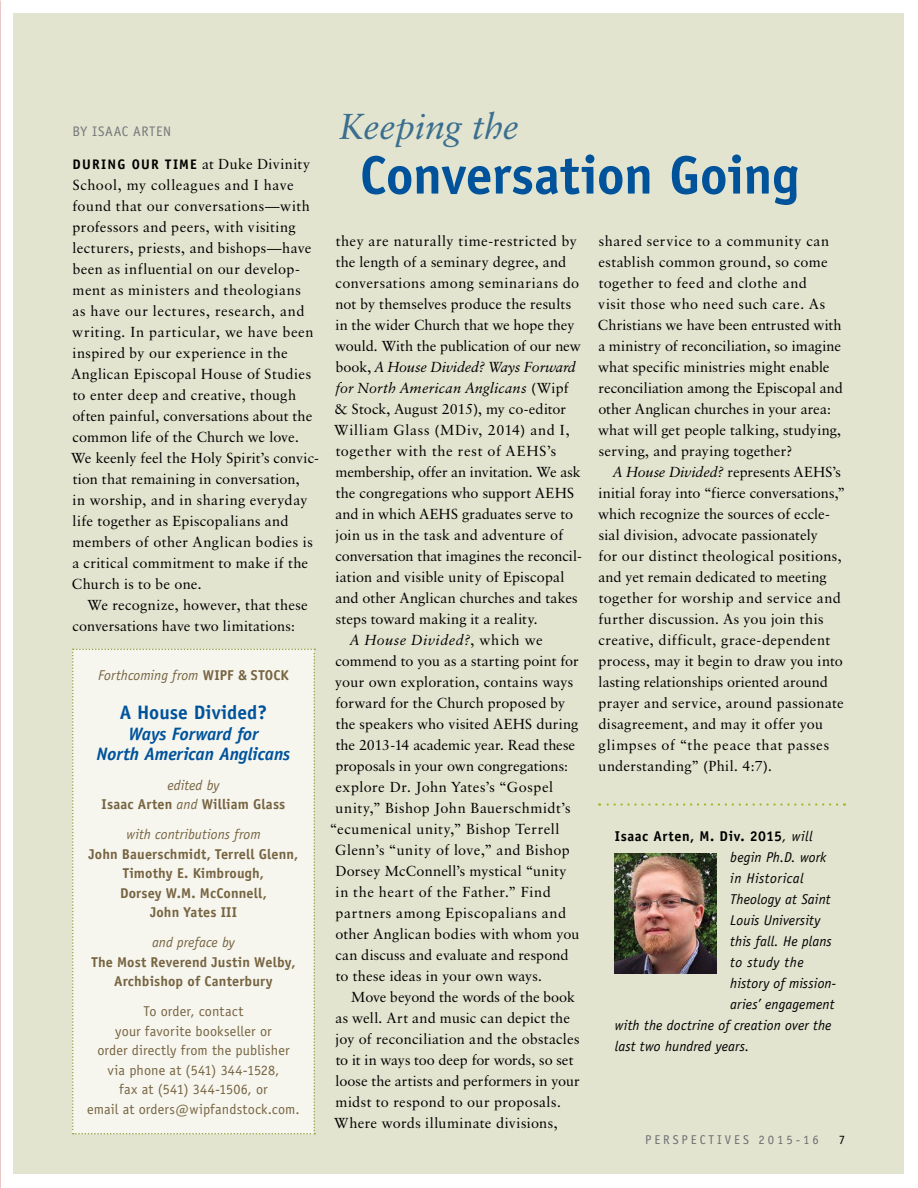
<style>
.page{position:relative;width:918px;height:1188px;background:#fff}
.page>*{position:absolute;margin:0;border:0;box-sizing:border-box;transform-origin:0 0}
.Headline_1{font:700 54px "Officina Sans";letter-spacing:-.01em;color:#00539b}
.Headline_2___serif{font:italic 36px "Classical Garamond BT";letter-spacing:.005em;color:#3b6e8f}
.SAN_SERIF___no_inden{font:700 19.5px "Officina Sans";color:#00539b}
.SAN_SERIF___no_inden-2{font:italic 700 18px/19.5px "Officina Sans";letter-spacing:-.01em;color:#00539b;text-align:center}
.SERIF___indent{font:14.55px/21px "Classical Garamond BT";letter-spacing:.015em;color:#000}
.SERIF___no_indent{font:14.55px/21px "Classical Garamond BT";letter-spacing:.025em;color:#000}
.SERIF___indent-2{font:14.55px "Classical Garamond BT";letter-spacing:.035em;color:#000}
.SERIF___indent-3{font:14.55px "Classical Garamond BT";letter-spacing:-.005em;color:#000}
.SERIF___indent-4{font:14.55px "Classical Garamond BT";letter-spacing:.045em;color:#000}
.SERIF___indent-5{font:italic 14.55px "Classical Garamond BT";letter-spacing:.045em;color:#000}
.SAN_SERIF___no_inden-3{font:700 14.25px/19.5px "Officina Sans";letter-spacing:.01em;color:#776441;text-align:center}
.writer_credit{font:italic 14.25px "Officina Sans";letter-spacing:.01em;color:#000}
.SAN_SERIF___no_inden-4{font:14.25px/19.5px "Officina Sans";letter-spacing:.01em;color:#776441;text-align:center}
.writer_credit-2{font:700 14.25px "Officina Sans";letter-spacing:.04em;color:#000}
.SAN_SERIF___no_inden-5{font:italic 14.25px "Officina Sans";color:#776441}
.writer_credit-3{font:italic 14.25px "Officina Sans";letter-spacing:.03em;color:#000}
.writer_credit-4{font:italic 14.25px "Officina Sans";letter-spacing:.035em;color:#000}
.Byline{font:13.8px "Officina Sans";letter-spacing:.04em;color:#77787b}
.SERIF___no_indent-2{font:12.75px "Officina Sans";letter-spacing:.23em;color:#6d6e71}
.SERIF___no_indent-3{font:12.75px "Officina Sans";color:#000}
.s1{font-family:"Officina Sans";font-weight:700;font-size:13.8px}
.s2{font-weight:700;font-style:normal}
.s3{font-weight:400;font-style:italic}
.s4{font-style:italic}
.s5{font-style:normal}
</style>
<div class="page">
<div style="left:14px;top:14px;width:890px;height:1160px;background:#e2e4cf"></div>
<img style="left:615px;top:854px;width:102px;height:120px">
<svg style="left:599px;top:803px;width:238px;height:3px"></svg>
<div style="left:72px;top:649px;width:243px;height:485px;background:#f6f6ef"></div>
<p class="Byline" style="left:72px;top:123px;width:100px">BY ISAAC ARTEN</p>
<p class="SERIF___no_indent" style="left:71px;top:153px;width:249px"><span class="s1">DURING OUR TIME</span> at Duke Divinity School, my colleagues and I have found that our conversations—with professors and peers, with visiting lecturers, priests, and bishops—have been as influential on our develop&shy;ment as ministers and theologians<br>as have our lectures, research, and writing. In particular, we have been inspired by our experience in the Anglican Episcopal House of Studies to enter deep and creative, though often painful, conversations about the common life of the Church we love.<br>We keenly feel the Holy Spirit’s convic&shy;tion that remaining in conversation,<br>in worship, and in sharing everyday life together as Episcopalians and members of other Anglican bodies is a critical commitment to make if the Church is to be one.</p>
<p class="SERIF___indent" style="left:72px;top:594px;width:237px;text-indent:15px">We recognize, however, that these conversations have two limitations:</p>
<p class="SAN_SERIF___no_inden-5" style="left:98px;top:667px;width:192px">Forthcoming from <span class="s2">WIPF &amp; STOCK</span></p>
<p class="SAN_SERIF___no_inden" style="left:120px;top:701px;width:149px">A House Divided?</p>
<p class="SAN_SERIF___no_inden-2" style="left:97px;top:724px;width:195px">Ways Forward for<br>North American Anglicans</p>
<p class="SAN_SERIF___no_inden-3" style="left:102px;top:775px;width:185px"><span class="s3">edited by<br></span>Isaac Arten <span class="s3">and</span> William Glass</p>
<p class="SAN_SERIF___no_inden-3" style="left:88px;top:825px;width:212px"><span class="s3">with contributions from<br></span>John Bauerschmidt, Terrell Glenn,<br>Timothy E. Kimbrough,<br>Dorsey W.M. McConnell,<br>John Yates III</p>
<p class="SAN_SERIF___no_inden-3" style="left:91px;top:933px;width:206px"><span class="s3">and preface by<br></span>The Most Reverend Justin Welby,<br>Archbishop of Canterbury</p>
<p class="SAN_SERIF___no_inden-4" style="left:87px;top:1002px;width:214px">To order, contact<br>your favorite bookseller or<br>order directly from the publisher via phone at (541) 344-1528,<br>fax at (541) 344-1506, or<br>email at orders@wipfandstock.com.</p>
<p class="Headline_2___serif" style="left:340px;top:105px;width:181px">Keeping the</p>
<p class="Headline_1" style="left:360px;top:142px;width:441px">Conversation Going</p>
<p class="SERIF___indent" style="left:334px;top:230px;width:249px">they are naturally time-restricted by the length of a seminary degree, and conversations among seminarians do not by themselves produce the results in the wider Church that we hope they would. With the publication of our new book, <span class="s4">A House Divided? Ways Forward for North American Anglicans</span> (Wipf &amp; Stock, August 2015), my co-editor William Glass (MDiv, 2014) and I, together with the rest of AEHS’s membership, offer an invitation. We ask the congregations who support AEHS and in which AEHS graduates serve to join us in the task and adventure of conversation that imagines the reconcil&shy;iation and visible unity of Episcopal and other Anglican churches and takes steps toward making it a reality.</p>
<p class="SERIF___indent-5" style="left:351px;top:631px;width:194px">A House Divided?<span class="s5">, which we</span></p>
<p class="SERIF___indent" style="left:335px;top:650px;width:245px">commend to you as a starting point for</p>
<p class="SERIF___indent" style="left:335px;top:671px;width:239px">your own exploration, contains ways</p>
<p class="SERIF___indent" style="left:335px;top:692px;width:231px">forward for the Church proposed by</p>
<p class="SERIF___indent" style="left:336px;top:713px;width:244px">the speakers who visited AEHS during</p>
<p class="SERIF___indent" style="left:336px;top:734px;width:241px">the 2013-14 academic year. Read these</p>
<p class="SERIF___indent-3" style="left:336px;top:757px;width:234px">proposals in your own congregations:</p>
<p class="SERIF___indent" style="left:335px;top:776px;width:219px">explore Dr. John Yates’s “Gospel</p>
<p class="SERIF___indent" style="left:336px;top:797px;width:236px">unity,” Bishop John Bauerschmidt’s</p>
<p class="SERIF___indent-2" style="left:330px;top:820px;width:231px">“ecumenical unity,” Bishop Terrell</p>
<p class="SERIF___indent" style="left:335px;top:839px;width:236px">Glenn’s “unity of love,” and Bishop</p>
<p class="SERIF___indent" style="left:335px;top:860px;width:233px">Dorsey McConnell’s mystical “unity</p>
<p class="SERIF___indent-2" style="left:336px;top:883px;width:217px">in the heart of the Father.” Find</p>
<p class="SERIF___indent-4" style="left:336px;top:904px;width:232px">partners among Episcopalians and</p>
<p class="SERIF___indent" style="left:335px;top:923px;width:246px">other Anglican bodies with whom you</p>
<p class="SERIF___indent" style="left:335px;top:944px;width:234px">can discuss and evaluate and respond</p>
<p class="SERIF___indent" style="left:336px;top:965px;width:208px">to these ideas in your own ways.</p>
<p class="SERIF___indent" style="left:334px;top:986px;width:247px;text-indent:17px">Move beyond the words of the book as well. Art and music can depict the joy of reconciliation and the obstacles to it in ways too deep for words, so set loose the artists and performers in your midst to respond to our proposals.<br>Where words illuminate divisions,</p>
<p class="SERIF___indent" style="left:598px;top:230px;width:246px">shared service to a community can establish common ground, so come together to feed and clothe and<br>visit those who need such care. As Christians we have been entrusted with a ministry of reconciliation, so imagine what specific ministries might enable reconciliation among the Episcopal and other Anglican churches in your area: what will get people talking, studying, serving, and praying together?</p>
<p class="SERIF___indent" style="left:598px;top:461px;width:248px;text-indent:15px"><span class="s4">A House Divided?</span> represents AEHS’s initial foray into “fierce conversations,” which recognize the sources of eccle&shy;sial division, advocate passionately<br>for our distinct theological positions, and yet remain dedicated to meeting together for worship and service and further discussion. As you join this creative, difficult, grace-dependent process, may it begin to draw you into lasting relationships oriented around prayer and service, around passionate disagreement, and may it offer you glimpses of “the peace that passes understanding” (Phil. 4:7).</p>
<p class="writer_credit-2" style="left:615px;top:827px;width:199px">Isaac Arten, M. Div. 2015<span class="s3">, will</span></p>
<p class="writer_credit" style="left:730px;top:849px;width:98px">begin Ph.D. work</p>
<p class="writer_credit-3" style="left:730px;top:870px;width:75px">in Historical</p>
<p class="writer_credit" style="left:730px;top:891px;width:102px">Theology at Saint</p>
<p class="writer_credit" style="left:730px;top:912px;width:92px">Louis University</p>
<p class="writer_credit" style="left:730px;top:933px;width:103px">this fall. He plans</p>
<p class="writer_credit-4" style="left:730px;top:954px;width:75px">to study the</p>
<p class="writer_credit" style="left:730px;top:975px;width:107px">history of mission-</p>
<p class="writer_credit" style="left:730px;top:996px;width:106px">aries’ engagement</p>
<p class="writer_credit" style="left:615px;top:1017px;width:218px">with the doctrine of creation over the</p>
<p class="writer_credit" style="left:615px;top:1038px;width:136px">last two hundred years.</p>
<p class="SERIF___no_indent-2" style="left:645px;top:1132px;width:175px">PERSPECTIVES 2015-16</p>
<p class="SERIF___no_indent-3" style="left:839px;top:1132px;width:8px">7</p>
</div>
